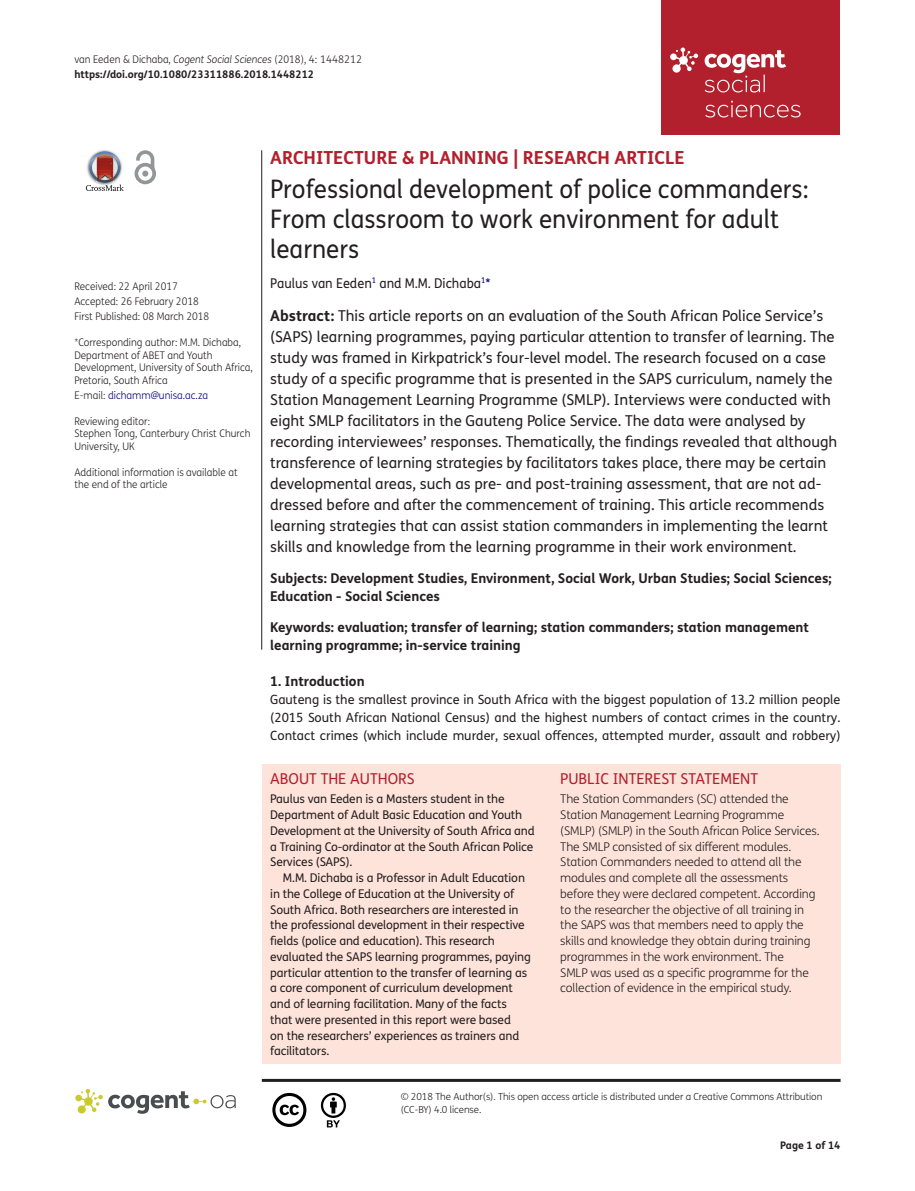
<style>
.page{position:relative;width:915px;height:1191px;background:#fff}
.page>*{position:absolute;margin:0;border:0;box-sizing:border-box;transform-origin:0 0}
.t1{font:25.5px/30px "FS Me Pro";color:#231f20;scale:.95 1}
.t2{font:700 18px "FS Me Pro";color:#b3202d}
.t3{font:15px/21px "FS Me Pro";color:#231f20}
.t4{font:15px "FS Me Pro";color:#b3202d}
.t5{font:700 13.5px/18px "FS Me Pro";color:#231f20}
.t6{font:13.5px "FS Me Pro";color:#231f20;scale:.95 1}
.t7{font:12.75px/18px "FS Me Pro";color:#231f20;text-align:justify}
.t8{font:12px/15.8px "FS Me Pro";letter-spacing:-.01em;color:#231f20}
.t9{font:300 12px/15.8px "FS Me Pro";letter-spacing:-.01em;color:#231f20}
.t10{font:300 10.5px/12.8px "FS Me Pro";color:#231f20;scale:.95 1}
.t11{font:700 10.5px/15px "FS Me Pro";color:#231f20}
.t12{font:300 10.5px "FS Me Pro";color:#000080;scale:.95 1}
.t13{font:300 9.75px/12.8px "FS Me Pro";letter-spacing:-.01em;color:#231f20}
.s1{font-weight:300}
.s2{font-weight:300;font-style:italic}
.s3{color:#231f20}
.s4{color:#000080}
.s5{font-weight:700}
</style>
<div class="page">
<div style="left:661px;top:0;width:179px;height:134px;background:#b3202d"></div>
<svg style="left:670px;top:48px;width:28px;height:25px"></svg>
<svg style="left:705px;top:101px;width:95px;height:16px"></svg>
<svg style="left:704px;top:50px;width:81px;height:42px"></svg>
<div style="left:261px;top:764px;width:579px;height:299px;background:#fde3da"></div>
<svg style="left:86px;top:151px;width:38px;height:40px"></svg>
<svg style="left:134px;top:150px;width:22px;height:34px"></svg>
<hr style="left:261px;top:150px;width:1px;height:499px;background:#231f20">
<hr style="left:262px;top:1078px;width:578px;height:3px;background:#231f20">
<svg style="left:75px;top:1089px;width:161px;height:24px"></svg>
<svg style="left:272px;top:1093px;width:34px;height:34px"></svg>
<svg style="left:321px;top:1093px;width:25px;height:34px"></svg>
<p class="t11" style="left:74px;top:51px;width:289px"><span class="s1">van Eeden &amp; Dichaba,</span> <span class="s2">Cogent Social Sciences</span> <span class="s1">(2018), 4: 1448212 </span>https://doi.org/10.1080/23311886.2018.1448212</p>
<p class="t10" style="left:74px;top:279px;width:143px;line-height:14.9px">Received: 22 April 2017<br>Accepted: 26 February 2018<br>First Published: 08 March 2018</p>
<p class="t10" style="left:74px;top:335px;width:189px">*Corresponding author: M.M. Dichaba, Department of ABET and Youth Development, University of South Africa, Pretoria, South Africa</p>
<p class="t12" style="left:74px;top:388px;width:142px"><span class="s3">E-mail:</span> dichamm@unisa.ac.za</p>
<p class="t10" style="left:74px;top:414px;width:187px">Reviewing editor:<br>Stephen Tong, Canterbury Christ Church<br>University, UK</p>
<p class="t10" style="left:74px;top:465px;width:173px">Additional information is available at the end of the article</p>
<p class="t2" style="left:270px;top:143px;width:415px">ARCHITECTURE &amp; PLANNING | RESEARCH ARTICLE</p>
<h1 class="t1" style="left:270px;top:174px;width:568px">Professional development of police commanders:<br>From classroom to work environment for adult learners</h1>
<p class="t6" style="left:270px;top:273px;width:233px">Paulus van Eeden<sup>1</sup> and M.M. Dichaba<sup>1</sup><span class="s4">*</span></p>
<p class="t3" style="left:270px;top:305px;width:568px"><span class="s5">Abstract:</span> This article reports on an evaluation of the South African Police Service’s (SAPS) learning programmes, paying particular attention to transfer of learning. The study was framed in Kirkpatrick’s four-level model. The research focused on a case study of a specific programme that is presented in the SAPS curriculum, namely the Station Management Learning Programme (SMLP). Interviews were conducted with eight SMLP facilitators in the Gauteng Police Service. The data were analysed by recording interviewees’ responses. Thematically, the findings revealed that although transference of learning strategies by facilitators takes place, there may be certain developmental areas, such as pre- and post-training assessment, that are not ad&shy;dressed before and after the commencement of training. This article recommends learning strategies that can assist station commanders in implementing the learnt skills and knowledge from the learning programme in their work environment.</p>
<p class="t5" style="left:270px;top:569px;width:563px">Subjects: Development Studies, Environment, Social Work, Urban Studies; Social Sciences;<br>Education - Social Sciences</p>
<p class="t5" style="left:270px;top:617px;width:540px">Keywords: evaluation; transfer of learning; station commanders; station management learning programme; in-service training</p>
<p class="t5" style="left:270px;top:671px;width:96px">1. Introduction</p>
<p class="t7" style="left:270px;top:690px;width:571px">Gauteng is the smallest province in South Africa with the biggest population of 13.2 million people (2015 South African National Census) and the highest numbers of contact crimes in the country.<br>Contact crimes (which include murder, sexual offences, attempted murder, assault and robbery)</p>
<p class="t4" style="left:270px;top:768px;width:146px">ABOUT THE AUTHORS</p>
<p class="t8" style="left:270px;top:791px;width:266px">Paulus van Eeden is a Masters student in the Department of Adult Basic Education and Youth Development at the University of South Africa and a Training Co-ordinator at the South African Police Services (SAPS).</p>
<p class="t8" style="left:270px;top:870px;width:262px;text-indent:13px">M.M. Dichaba is a Professor in Adult Education in the College of Education at the University of South Africa. Both researchers are interested in the professional development in their respective fields (police and education). This research evaluated the SAPS learning programmes, paying particular attention to the transfer of learning as a core component of curriculum development and of learning facilitation. Many of the facts that were presented in this report were based<br>on the researchers’ experiences as trainers and facilitators.</p>
<p class="t4" style="left:560px;top:768px;width:199px">PUBLIC INTEREST STATEMENT</p>
<p class="t9" style="left:560px;top:791px;width:261px">The Station Commanders (SC) attended the Station Management Learning Programme (SMLP) (SMLP) in the South African Police Services.<br>The SMLP consisted of six different modules.<br>Station Commanders needed to attend all the modules and complete all the assessments before they were declared competent. According to the researcher the objective of all training in the SAPS was that members need to apply the skills and knowledge they obtain during training programmes in the work environment. The<br>SMLP was used as a specific programme for the collection of evidence in the empirical study.</p>
<p class="t13" style="left:400px;top:1090px;width:423px">© 2018 The Author(s). This open access article is distributed under a Creative Commons Attribution (CC-BY) 4.0 license.</p>
<p class="t11" style="left:780px;top:1137px;width:62px">Page 1 of 14</p>
</div>
